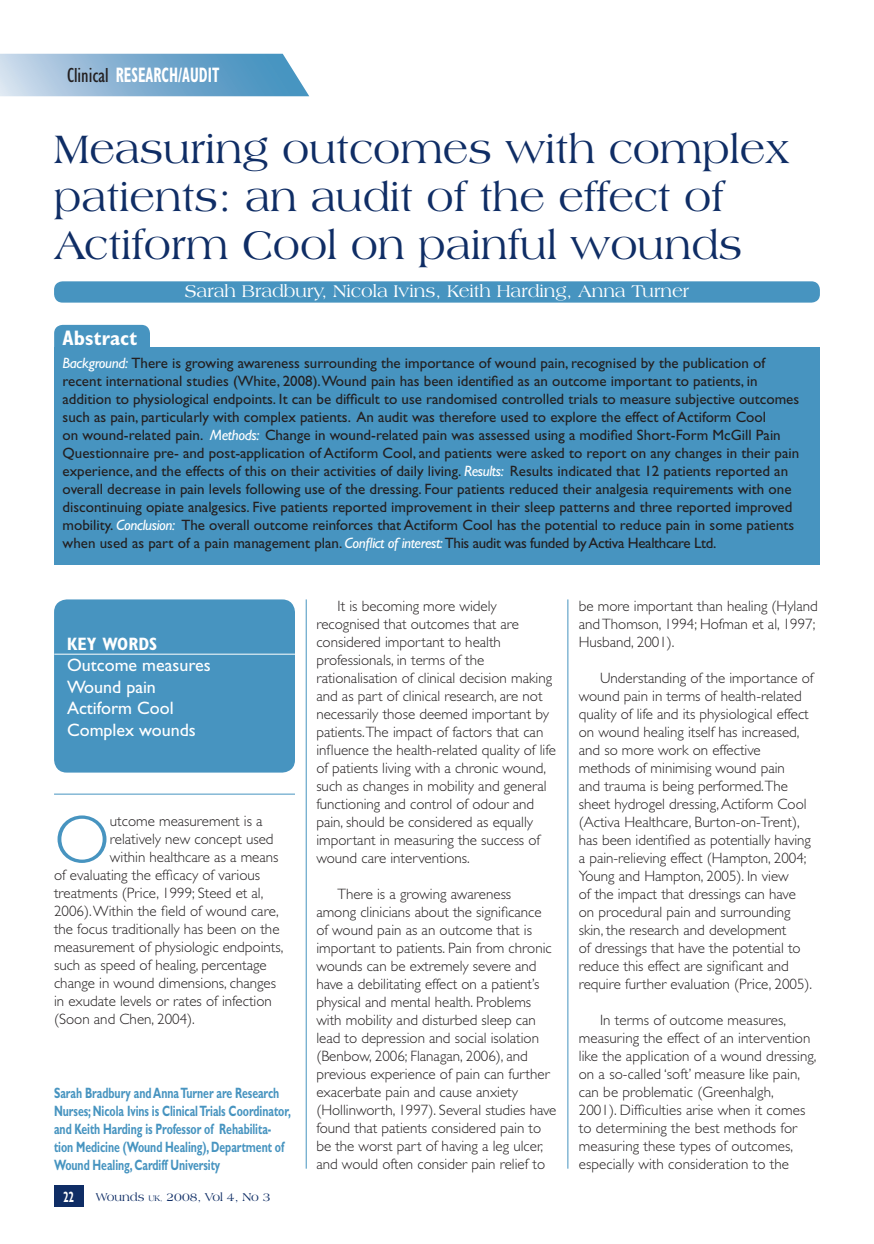
<style>
.page{position:relative;width:874px;height:1244px;background:#fff}
.page>*{position:absolute;margin:0;border:0;box-sizing:border-box;transform-origin:0 0}
.t1{font:300 67.8px "Gill Sans";color:#4794c0}
.t2{font:42px/48px "Americana BT";color:#0f2d65}
.t3{font:700 condensed 21px "Gill Sans";color:#fff;scale:.7 1}
.t4{font:700 condensed 21px "Gill Sans";color:#fff}
.t5{font:18px "Americana BT";color:#fff}
.t6{font:18px/21.6px "Gill Sans";color:#fff}
.t7{font:700 condensed 18px "Gill Sans";color:#fff}
.t8{font:300 15px/18px "Gill Sans";color:#231f20}
.t9{font:15px/18px "Gill Sans";color:#231f20}
.t10{font:700 15px/18px "Gill Sans";letter-spacing:-.005em;color:#4794c0;scale:.7 1}
.t11{font:700 condensed 15px "Gill Sans";color:#fff;scale:.7 1}
.t12{font:12px "Americana BT";color:#0f2d65}
.s1{font-weight:400;color:#231f20}
.s2{font-style:italic;color:#fff}
.s3{font-size:8.4px}
.s4{font-size:7.5px}
</style>
<div class="page">
<svg style="left:0;top:54px;width:309px;height:42px;background:#85b3d3"></svg>
<div style="left:54px;top:1185px;width:30px;height:21px;background:#0f2d65"></div>
<div style="left:54px;top:281px;width:765px;height:21px;background:#4794c0"></div>
<div style="left:54px;top:325px;width:96px;height:22px;background:#4794c0"></div>
<div style="left:54px;top:347px;width:765px;height:217px;background:#4794c0"></div>
<div style="left:54px;top:599px;width:241px;height:173px;background:#4794c0"></div>
<hr style="left:54px;top:654px;width:241px;height:1px;background:#fff">
<hr style="left:54px;top:793px;width:241px;height:1px;background:#4794c0">
<hr style="left:306px;top:599px;width:1px;height:569px;background:#4794c0">
<hr style="left:567px;top:599px;width:1px;height:569px;background:#4794c0">
<h3 class="t3" style="left:67px;top:63px;width:219px"><span class="s1">Clinical</span> RESEARCH/AUDIT</h3>
<h2 class="t2" style="left:54px;top:124px;width:736px">Measuring outcomes with complex patients: an audit of the effect of<br>Actiform Cool on painful wounds</h2>
<p class="t5" style="left:185px;top:280px;width:506px">Sarah Bradbury, Nicola Ivins, Keith Harding, Anna Turner</p>
<h3 class="t4" style="left:63px;top:325px;width:76px">Abstract</h3>
<p class="t9" style="left:63px;top:354px;width:738px"><span class="s2">Background:</span> There is growing awareness surrounding the importance of wound pain, recognised by the publication of recent international studies (White, 2008).Wound pain has been identified as an outcome important to patients, in addition to physiological endpoints. It can be difficult to use randomised controlled trials to measure subjective outcomes such as pain, particularly with complex patients. An audit was therefore used to explore the effect of Actiform Cool<br>on wound-related pain. <span class="s2">Methods:</span> Change in wound-related pain was assessed using a modified Short-Form McGill Pain Questionnaire pre- and post-application of Actiform Cool, and patients were asked to report on any changes in their pain experience, and the effects of this on their activities of daily living. <span class="s2">Results:</span> Results indicated that 12 patients reported an overall decrease in pain levels following use of the dressing. Four patients reduced their analgesia requirements with one discontinuing opiate analgesics. Five patients reported improvement in their sleep patterns and three reported improved mobility. <span class="s2">Conclusion:</span> The overall outcome reinforces that Actiform Cool has the potential to reduce pain in some patients when used as part of a pain management plan. <span class="s2">Conflict of interest:</span> This audit was funded by Activa Healthcare Ltd.</p>
<p class="t7" style="left:67px;top:633px;width:92px">KEY WORDS</p>
<p class="t6" style="left:67px;top:654px;width:145px">Outcome measures<br>Wound pain<br>Actiform Cool<br>Complex wounds</p>
<h1 class="t1" style="left:54px;top:801px;width:57px">O</h1>
<p class="t8" style="left:110px;top:812px;width:154px">utcome measurement is a</p>
<p class="t8" style="left:110px;top:830px;width:165px">relatively new concept used</p>
<p class="t8" style="left:110px;top:848px;width:170px">within healthcare as a means</p>
<p class="t8" style="left:54px;top:866px;width:207px">of evaluating the efficacy of various</p>
<p class="t8" style="left:54px;top:884px;width:211px">treatments (Price, 1999; Steed et al,</p>
<p class="t8" style="left:54px;top:902px;width:226px">2006). Within the field of wound care,</p>
<p class="t8" style="left:54px;top:920px;width:227px">the focus traditionally has been on the</p>
<p class="t8" style="left:54px;top:938px;width:231px">measurement of physiologic endpoints,</p>
<p class="t8" style="left:54px;top:956px;width:214px">such as speed of healing, percentage</p>
<p class="t8" style="left:54px;top:974px;width:223px">change in wound dimensions, changes</p>
<p class="t8" style="left:54px;top:992px;width:219px">in exudate levels or rates of infection</p>
<p class="t8" style="left:54px;top:1010px;width:142px">(Soon and Chen, 2004).</p>
<p class="t10" style="left:54px;top:1083px;width:340px">Sarah Bradbury and Anna Turner are Research Nurses; Nicola Ivins is Clinical Trials Coordinator, and Keith Harding is Professor of Rehabilita&shy;tion Medicine (Wound Healing), Department of Wound Healing, Cardiff University</p>
<p class="t11" style="left:63px;top:1187px;width:17px">22</p>
<p class="t12" style="left:96px;top:1189px;width:176px">Wounds <span class="s3">UK</span><span class="s4">,</span> 2008, Vol 4, No 3</p>
<p class="t8" style="left:316px;top:597px;width:241px;text-indent:21px">It is becoming more widely recognised that outcomes that are considered important to health professionals, in terms of the rationalisation of clinical decision making and as part of clinical research, are not necessarily those deemed important by patients.The impact of factors that can influence the health-related quality of life of patients living with a chronic wound, such as changes in mobility and general functioning and control of odour and pain, should be considered as equally important in measuring the success of wound care interventions.</p>
<p class="t8" style="left:316px;top:885px;width:241px;text-indent:21px">There is a growing awareness<br>among clinicians about the significance of wound pain as an outcome that is important to patients. Pain from chronic wounds can be extremely severe and have a debilitating effect on a patient’s physical and mental health. Problems with mobility and disturbed sleep can lead to depression and social isolation (Benbow, 2006; Flanagan, 2006), and previous experience of pain can further exacerbate pain and cause anxiety (Hollinworth, 1997). Several studies have found that patients considered pain to be the worst part of having a leg ulcer, and would often consider pain relief to</p>
<p class="t8" style="left:578px;top:597px;width:240px">be more important than healing (Hyland and Thomson, 1994; Hofman et al, 1997;<br>Husband, 2001).</p>
<p class="t8" style="left:578px;top:669px;width:236px;text-indent:21px">Understanding of the importance of wound pain in terms of health-related quality of life and its physiological effect on wound healing itself has increased, and so more work on effective methods of minimising wound pain<br>and trauma is being performed.The sheet hydrogel dressing, Actiform Cool (Activa Healthcare, Burton-on-Trent), has been identified as potentially having a pain-relieving effect (Hampton, 2004; Young and Hampton, 2005). In view<br>of the impact that dressings can have on procedural pain and surrounding skin, the research and development<br>of dressings that have the potential to reduce this effect are significant and require further evaluation (Price, 2005).</p>
<p class="t8" style="left:578px;top:1011px;width:239px;text-indent:21px">In terms of outcome measures, measuring the effect of an intervention like the application of a wound dressing, on a so-called ‘soft’ measure like pain, can be problematic (Greenhalgh,<br>2001). Difficulties arise when it comes to determining the best methods for measuring these types of outcomes, especially with consideration to the</p>
</div>
